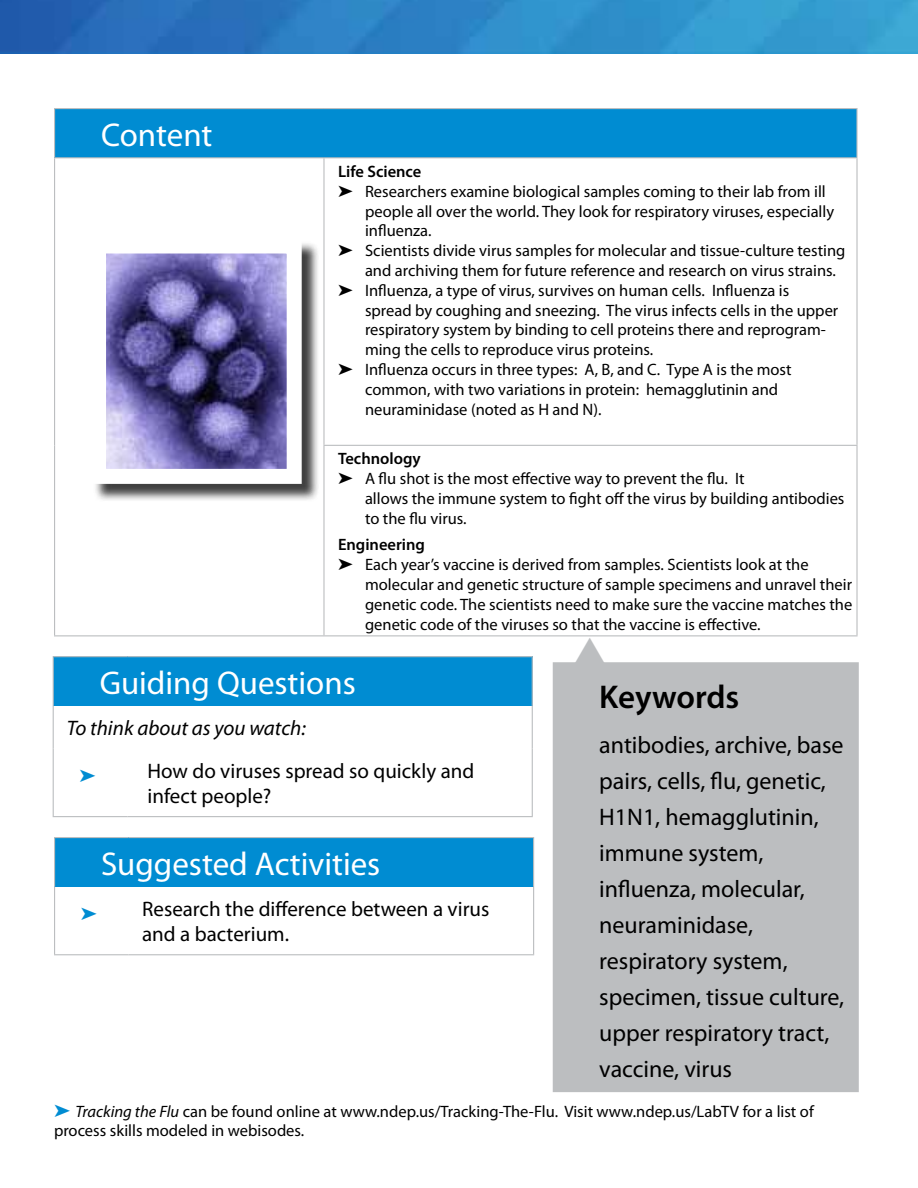
<style>
.page{position:relative;width:918px;height:1188px;background:#fff}
.page>*{position:absolute;margin:0;border:0;box-sizing:border-box;transform-origin:0 0}
.t1{font:33px "Myriad Pro";color:#fff}
.t2{font:600 33px "Myriad Pro";letter-spacing:-.005em;color:#000}
.t3{font:24px/36px "Myriad Pro";color:#000}
.t4{font:21px/25.2px "Myriad Pro";color:#000}
.t5{font:italic 21px "Myriad Pro";color:#000}
.t6{font:16.5px/19.8px "Myriad Pro";color:#000}
.t7{font:600 16.5px "Myriad Pro";color:#000}
.s1{color:#008cd2}
.s2{font-style:italic}
</style>
<div class="page">
<img style="left:1px;top:0;width:917px;height:54px">
<div style="left:55px;top:109px;width:802px;height:49px;background:#008cd2"></div>
<hr style="left:54px;top:108px;width:270px;height:1px;background:#bcbec0">
<hr style="left:54px;top:109px;width:1px;height:48px;background:#bcbec0">
<hr style="left:324px;top:108px;width:534px;height:1px;background:#bcbec0">
<hr style="left:856px;top:109px;width:2px;height:48px;background:#bcbec0">
<hr style="left:54px;top:157px;width:270px;height:1px;background:#bcbec0">
<hr style="left:54px;top:158px;width:1px;height:287px;background:#bcbec0">
<hr style="left:324px;top:157px;width:534px;height:1px;background:#bcbec0">
<hr style="left:323px;top:158px;width:2px;height:287px;background:#bcbec0">
<hr style="left:856px;top:158px;width:2px;height:287px;background:#bcbec0">
<hr style="left:54px;top:445px;width:1px;height:190px;background:#bcbec0">
<hr style="left:323px;top:445px;width:535px;height:1px;background:#bcbec0">
<hr style="left:323px;top:446px;width:2px;height:189px;background:#bcbec0">
<hr style="left:856px;top:446px;width:2px;height:189px;background:#bcbec0">
<hr style="left:54px;top:635px;width:270px;height:1px;background:#bcbec0">
<hr style="left:324px;top:635px;width:534px;height:1px;background:#bcbec0">
<div style="left:553px;top:662px;width:306px;height:430px;background:#bcbec0"></div>
<div style="left:55px;top:838px;width:479px;height:49px;background:#008cd2"></div>
<hr style="left:54px;top:837px;width:75px;height:1px;background:#bcbec0">
<hr style="left:54px;top:838px;width:1px;height:49px;background:#bcbec0">
<hr style="left:129px;top:837px;width:405px;height:1px;background:#bcbec0">
<hr style="left:533px;top:838px;width:1px;height:49px;background:#bcbec0">
<hr style="left:54px;top:887px;width:1px;height:67px;background:#bcbec0">
<hr style="left:533px;top:887px;width:1px;height:67px;background:#bcbec0">
<hr style="left:54px;top:954px;width:75px;height:1px;background:#bcbec0">
<hr style="left:129px;top:954px;width:405px;height:1px;background:#bcbec0">
<div style="left:53px;top:657px;width:479px;height:49px;background:#008cd2"></div>
<hr style="left:53px;top:656px;width:74px;height:1px;background:#bcbec0">
<hr style="left:53px;top:657px;width:1px;height:49px;background:#bcbec0">
<hr style="left:127px;top:656px;width:406px;height:1px;background:#bcbec0">
<hr style="left:532px;top:657px;width:1px;height:49px;background:#bcbec0">
<hr style="left:53px;top:706px;width:1px;height:43px;background:#bcbec0">
<hr style="left:532px;top:706px;width:1px;height:43px;background:#bcbec0">
<hr style="left:53px;top:749px;width:1px;height:67px;background:#bcbec0">
<hr style="left:532px;top:749px;width:1px;height:67px;background:#bcbec0">
<hr style="left:53px;top:816px;width:74px;height:1px;background:#bcbec0">
<hr style="left:127px;top:816px;width:406px;height:1px;background:#bcbec0">
<div style="left:93px;top:241px;width:227px;height:262px;background:#000;opacity:.75"></div>
<img style="left:107px;top:254px;width:179px;height:214px">
<svg style="left:575px;top:662px;width:29px;height:1px"></svg>
<h1 class="t1" style="left:101px;top:114px;width:113px">Content</h1>
<p class="t7" style="left:338px;top:161px;width:85px">Life Science</p>
<p class="t6" style="left:338px;top:181px;width:489px">➤ Researchers examine biological samples coming to their lab from ill</p>
<p class="t6" style="left:365px;top:201px;width:471px">people all over the world. They look for respiratory viruses, especially</p>
<p class="t6" style="left:365px;top:221px;width:68px">influenza.</p>
<p class="t6" style="left:338px;top:240px;width:509px">➤ Scientists divide virus samples for molecular and tissue-culture testing</p>
<p class="t6" style="left:365px;top:260px;width:472px">and archiving them for future reference and research on virus strains.</p>
<p class="t6" style="left:338px;top:280px;width:453px">➤ Influenza, a type of virus, survives on human cells. Influenza is</p>
<p class="t6" style="left:365px;top:300px;width:475px">spread by coughing and sneezing. The virus infects cells in the upper</p>
<p class="t6" style="left:365px;top:320px;width:462px">respiratory system by binding to cell proteins there and reprogram-</p>
<p class="t6" style="left:365px;top:339px;width:290px">ming the cells to reproduce virus proteins.</p>
<p class="t6" style="left:338px;top:359px;width:455px">➤ Influenza occurs in three types: A, B, and C. Type A is the most</p>
<p class="t6" style="left:365px;top:379px;width:415px">common, with two variations in protein: hemagglutinin and</p>
<p class="t6" style="left:365px;top:399px;width:238px">neuraminidase (noted as H and N).</p>
<p class="t7" style="left:338px;top:448px;width:84px">Technology</p>
<p class="t6" style="left:338px;top:469px;width:408px">➤ A flu shot is the most effective way to prevent the flu. It</p>
<p class="t6" style="left:365px;top:488px;width:481px">allows the immune system to fight off the virus by building antibodies</p>
<p class="t6" style="left:365px;top:508px;width:103px">to the flu virus.</p>
<p class="t7" style="left:338px;top:534px;width:89px">Engineering</p>
<p class="t6" style="left:338px;top:555px;width:472px">➤ Each year’s vaccine is derived from samples. Scientists look at the</p>
<p class="t6" style="left:365px;top:574px;width:489px">molecular and genetic structure of sample specimens and unravel their</p>
<p class="t6" style="left:365px;top:594px;width:489px">genetic code. The scientists need to make sure the vaccine matches the</p>
<p class="t6" style="left:365px;top:614px;width:397px">genetic code of the viruses so that the vaccine is effective.</p>
<h1 class="t1" style="left:100px;top:662px;width:258px">Guiding Questions</h1>
<p class="t5" style="left:67px;top:715px;width:241px">To think about as you watch:</p>
<p class="t4" style="left:148px;top:758px;width:328px">How do viruses spread so quickly and infect people?</p>
<h1 class="t1" style="left:101px;top:843px;width:281px">Suggested Activities</h1>
<p class="t4" style="left:142px;top:896px;width:349px">Research the difference between a virus and a bacterium.</p>
<h1 class="t2" style="left:599px;top:676px;width:142px">Keywords</h1>
<h2 class="t3" style="left:599px;top:726px;width:246px">antibodies, archive, base pairs, cells, flu, genetic,<br>H1N1, hemagglutinin, immune system, influenza, molecular, neuraminidase, respiratory system, specimen, tissue culture, upper respiratory tract, vaccine, virus</h2>
<p class="t6" style="left:54px;top:1101px;width:761px"><span class="s1">➤</span> <span class="s2">Tracking the Flu</span> can be found online at www.ndep.us/Tracking-The-Flu. Visit www.ndep.us/LabTV for a list of process skills modeled in webisodes.</p>
</div>
